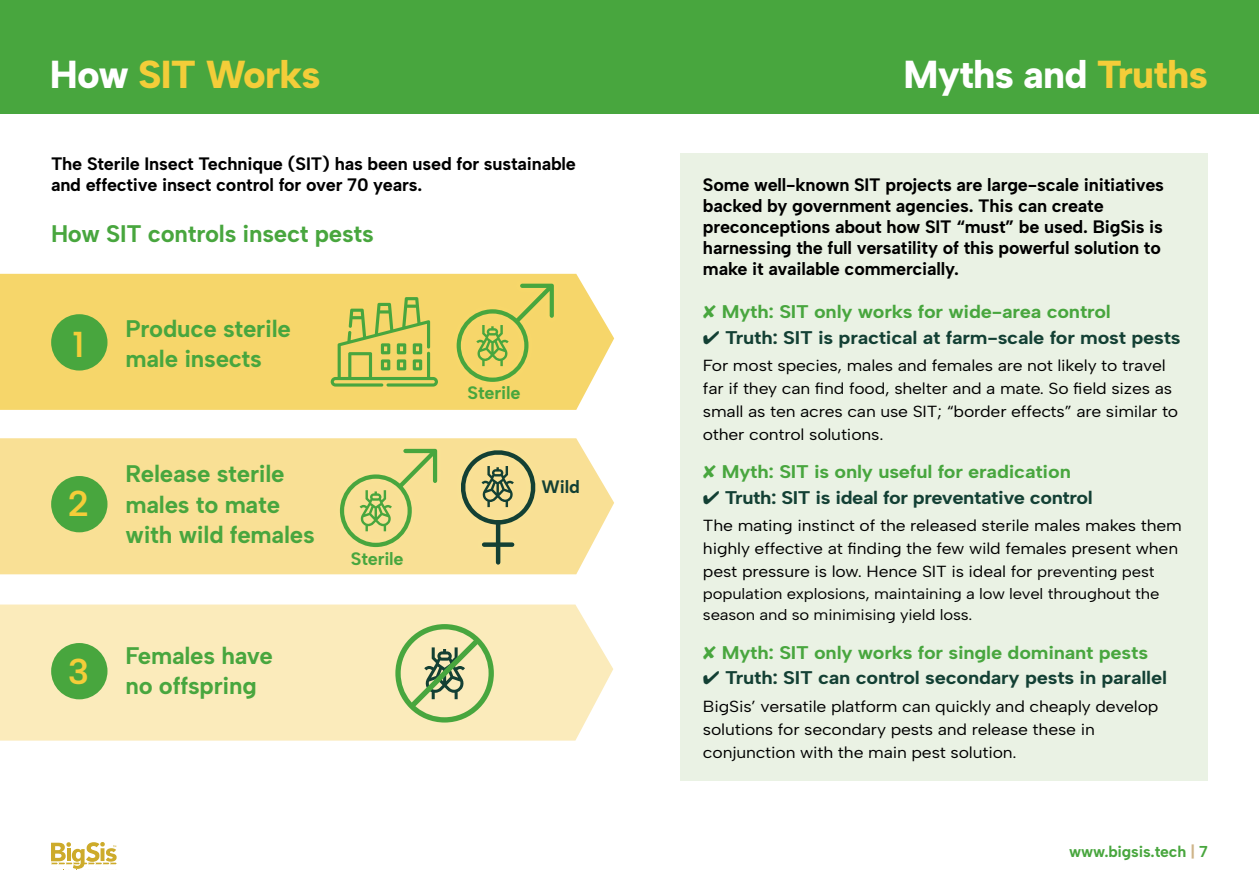
<style>
.page{position:relative;width:1259px;height:893px;background:#fff}
.page>*{position:absolute;margin:0;border:0;box-sizing:border-box;transform-origin:0 0}
.t1{font:800 39px "Albert Sans";letter-spacing:-.02em;color:#fff}
.t2{font:800 39px "Albert Sans";letter-spacing:-.02em;color:#f3cd39}
.t3{font:600 36px "Albert Sans";color:#f4cd39}
.t4{font:700 24px/30px "Albert Sans";letter-spacing:-.01em;color:#48a63e}
.t5{font:700 18.3px "Albert Sans";letter-spacing:-.01em;color:#134034;scale:1.09 1}
.t6{font:700 18.3px "Albert Sans";letter-spacing:-.01em;color:#48a63e;scale:1.09 1}
.t7{font:700 18px/21.1px "Albert Sans";letter-spacing:-.01em;color:#000}
.t8{font:700 18px "Albert Sans";letter-spacing:-.01em;color:#48a63e}
.t9{font:700 18px "Albert Sans";color:#134034}
.t10{font:16.05px/23px "Albert Sans";letter-spacing:-.01em;color:#000;scale:1.09 1}
.t11{font:700 15.75px "Albert Sans";letter-spacing:-.01em;color:#48a63e}
.t12{font:15.3px/21.8px "Albert Sans";letter-spacing:-.01em;color:#000;scale:1.09 1}
.s1{color:#fff}
.s2{color:#f4cd39}
.s3{font-size:15.3px}
.s4{color:#cfb58a}
</style>
<div class="page">
<svg style="left:51px;top:842px;width:66px;height:27px"></svg>
<div style="left:680px;top:153px;width:528px;height:628px;background:#eaf2e4"></div>
<div style="left:0;top:0;width:1259px;height:114px;background:#48a63e"></div>
<div style="left:0;top:274px;width:614px;height:136px;background:#f6d66a"></div>
<div style="left:0;top:438px;width:614px;height:136px;background:#f9e095"></div>
<div style="left:0;top:604px;width:613px;height:137px;background:#fbebbb"></div>
<div style="left:51px;top:314px;width:56px;height:57px;background:#48a63e;border-radius:50%"></div>
<div style="left:51px;top:476px;width:56px;height:56px;background:#48a63e;border-radius:50%"></div>
<div style="left:51px;top:643px;width:56px;height:56px;background:#48a63e;border-radius:50%"></div>
<svg style="left:331px;top:297px;width:107px;height:90px;background:#c6c85d"></svg>
<svg style="left:450px;top:273px;width:111px;height:115px;background:#ddcf64"></svg>
<svg style="left:333px;top:438px;width:209px;height:134px;background:#ded289"></svg>
<svg style="left:395px;top:624px;width:99px;height:98px;background:#c5d097"></svg>
<h1 class="t2" style="left:50px;top:51px;width:272px"><span class="s1">How</span> SIT Works</h1>
<h1 class="t1" style="left:903px;top:51px;width:306px">Myths and <span class="s2">Truths</span></h1>
<p class="t7" style="left:51px;top:153px;width:526px">The Sterile Insect Technique (SIT) has been used for sustainable and effective insect control for over 70 years.</p>
<h3 class="t4" style="left:51px;top:219px;width:324px">How SIT controls insect pests</h3>
<h2 class="t3" style="left:73px;top:322px;width:13px">1</h2>
<h3 class="t4" style="left:125px;top:313px;width:167px">Produce sterile male insects</h3>
<h2 class="t3" style="left:68px;top:482px;width:23px">2</h2>
<h2 class="t3" style="left:68px;top:650px;width:23px">3</h2>
<h3 class="t4" style="left:125px;top:459px;width:191px">Release sterile males to mate with wild females</h3>
<h3 class="t4" style="left:125px;top:641px;width:149px">Females have no offspring</h3>
<p class="t8" style="left:351px;top:547px;width:54px">Sterile</p>
<p class="t8" style="left:467px;top:382px;width:54px">Sterile</p>
<p class="t9" style="left:541px;top:476px;width:40px">Wild</p>
<p class="t7" style="left:703px;top:174px;width:462px">Some well-known SIT projects are large-scale initiatives backed by government agencies. This can create preconceptions about how SIT “must” be used. BigSis is harnessing the full versatility of this powerful solution to make it available commercially.</p>
<p class="t6" style="left:722px;top:300px;width:358px">Myth: SIT only works for wide-area control</p>
<p class="t5" style="left:703px;top:326px;width:440px">✔ Truth: SIT is practical at farm-scale for most pests</p>
<p class="t10" style="left:703px;top:354px;width:437px">For most species, males and females are not likely to travel far if they can find food, shelter and a mate. So field sizes as small as ten acres can use SIT; “border effects” are similar to other control solutions.</p>
<p class="t6" style="left:722px;top:460px;width:322px">Myth: SIT is only useful for eradication</p>
<p class="t5" style="left:703px;top:486px;width:359px">✔ Truth: SIT is ideal for preventative control</p>
<p class="t10" style="left:703px;top:514px;width:441px">The mating instinct of the released sterile males makes them highly effective at finding the few wild females present when pest pressure is low. Hence SIT is ideal for <span class="s3">preventing pest</span></p>
<p class="t12" style="left:703px;top:582px;width:420px">population explosions, maintaining a low level throughout the season and so minimising yield loss.</p>
<p class="t6" style="left:722px;top:641px;width:393px">Myth: SIT only works for single dominant pests</p>
<p class="t5" style="left:703px;top:667px;width:427px">✔ Truth: SIT can control secondary pests in parallel</p>
<p class="t10" style="left:703px;top:695px;width:419px">BigSis’ versatile platform can quickly and cheaply develop solutions for secondary pests and release these in conjunction with the main pest solution.</p>
<p class="t11" style="left:1069px;top:842px;width:140px">www.bigsis.tech <span class="s4">|</span> 7</p>
</div>
